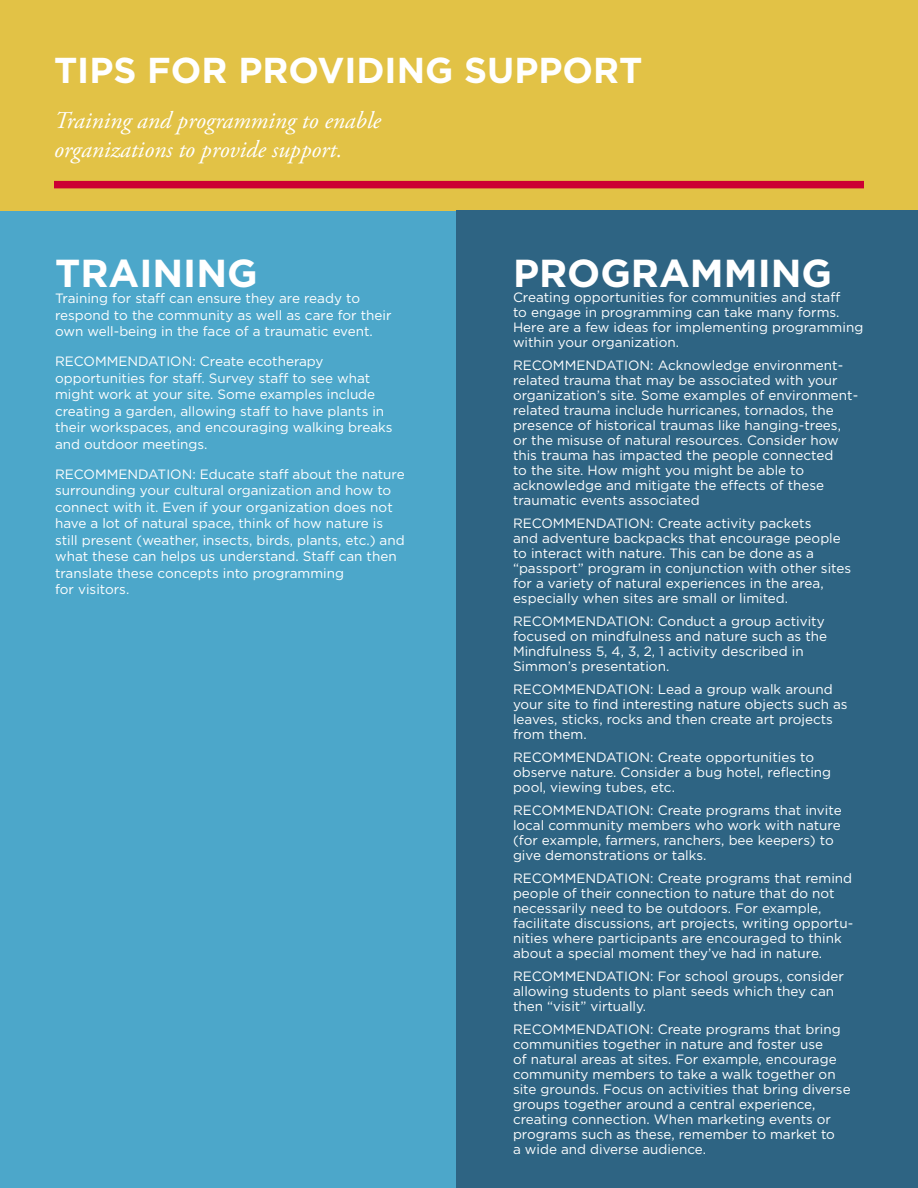
<style>
.page{position:relative;width:918px;height:1188px;background:#fff}
.page>*{position:absolute;margin:0;border:0;box-sizing:border-box;transform-origin:0 0}
.t1{font:700 39px "Gotham";color:#fff}
.t2{font:700 36px "Gotham";color:#fff}
.t3{font:italic 24px/28.8px "Adobe Garamond Pro";color:#fff}
.t4{font:13.5px/15px "Gotham";color:#fff}
</style>
<div class="page">
<div style="left:0;top:210px;width:456px;height:978px;background:#4ca7ca"></div>
<div style="left:0;top:0;width:918px;height:210px;background:#e2c246"></div>
<div style="left:456px;top:210px;width:462px;height:978px;background:#2e6483"></div>
<div style="left:54px;top:181px;width:810px;height:7px;background:#c03"></div>
<h2 class="t2" style="left:54px;top:47px;width:590px">TIPS FOR PROVIDING SUPPORT</h2>
<h3 class="t3" style="left:54px;top:107px;width:328px">Training and programming to enable organizations to provide support.</h3>
<h1 class="t1" style="left:55px;top:247px;width:204px">TRAINING</h1>
<p class="t4" style="left:55px;top:290px;width:338px;line-height:16.5px">Training for staff can ensure they are ready to respond to the community as well as care for their own well-being in the face of a traumatic event.</p>
<p class="t4" style="left:55px;top:353px;width:339px;line-height:16.5px">RECOMMENDATION: Create ecotherapy opportunities for staff. Survey staff to see what might work at your site. Some examples include creating a garden, allowing staff to have plants in their workspaces, and encouraging walking breaks and outdoor meetings.</p>
<p class="t4" style="left:55px;top:465px;width:351px;line-height:16.5px">RECOMMENDATION: Educate staff about the nature surrounding your cultural organization and how to connect with it. Even if your organization does not have a lot of natural space, think of how nature is still present (weather, insects, birds, plants, etc.) and what these can helps us understand. Staff can then translate these concepts into programming<br>for visitors.</p>
<h1 class="t1" style="left:513px;top:247px;width:321px">PROGRAMMING</h1>
<p class="t4" style="left:513px;top:289px;width:352px">Creating opportunities for communities and staff<br>to engage in programming can take many forms.<br>Here are a few ideas for implementing programming within your organization.</p>
<p class="t4" style="left:513px;top:357px;width:347px">RECOMMENDATION: Acknowledge environment&shy;related trauma that may be associated with your organization’s site. Some examples of environment&shy;related trauma include hurricanes, tornados, the presence of historical traumas like hanging-trees, or the misuse of natural resources. Consider how this trauma has impacted the people connected<br>to the site. How might you might be able to acknowledge and mitigate the effects of these traumatic events associated</p>
<p class="t4" style="left:513px;top:515px;width:340px">RECOMMENDATION: Create activity packets<br>and adventure backpacks that encourage people to interact with nature. This can be done as a “passport” program in conjunction with other sites for a variety of natural experiences in the area, especially when sites are small or limited.</p>
<p class="t4" style="left:513px;top:613px;width:316px">RECOMMENDATION: Conduct a group activity focused on mindfulness and nature such as the Mindfulness 5, 4, 3, 2, 1 activity described in Simmon’s presentation.</p>
<p class="t4" style="left:513px;top:681px;width:336px">RECOMMENDATION: Lead a group walk around your site to find interesting nature objects such as leaves, sticks, rocks and then create art projects from them.</p>
<p class="t4" style="left:513px;top:750px;width:320px">RECOMMENDATION: Create opportunities to observe nature. Consider a bug hotel, reflecting pool, viewing tubes, etc.</p>
<p class="t4" style="left:513px;top:803px;width:330px">RECOMMENDATION: Create programs that invite local community members who work with nature (for example, farmers, ranchers, bee keepers) to give demonstrations or talks.</p>
<p class="t4" style="left:513px;top:871px;width:342px">RECOMMENDATION: Create programs that remind people of their connection to nature that do not necessarily need to be outdoors. For example, facilitate discussions, art projects, writing opportu&shy;nities where participants are encouraged to think about a special moment they’ve had in nature.</p>
<p class="t4" style="left:513px;top:969px;width:332px">RECOMMENDATION: For school groups, consider allowing students to plant seeds which they can then “visit” virtually.</p>
<p class="t4" style="left:513px;top:1022px;width:339px">RECOMMENDATION: Create programs that bring communities together in nature and foster use<br>of natural areas at sites. For example, encourage community members to take a walk together on site grounds. Focus on activities that bring diverse groups together around a central experience, creating connection. When marketing events or programs such as these, remember to market to<br>a wide and diverse audience.</p>
</div>
